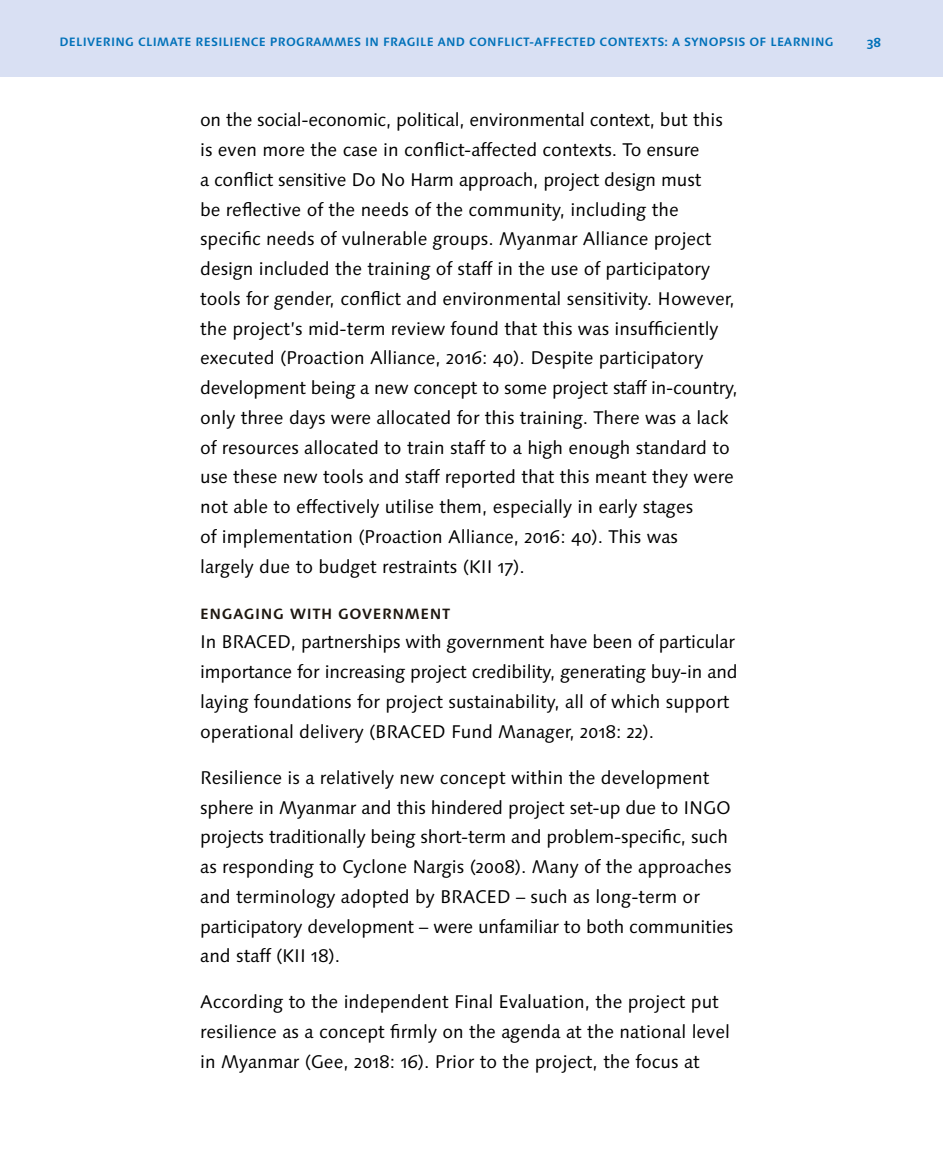
<style>
.page{position:relative;width:943px;height:1176px;background:#fff}
.page>*{position:absolute;margin:0;border:0;box-sizing:border-box;transform-origin:0 0}
.t1{font:18.38px/29.8px "Linotype Syntax Os F";color:#000}
.t2{font:700 14.88px "Linotype Syntax Os F";letter-spacing:.04em;color:#1d160f}
.t3{font:700 13.12px "Linotype Syntax Os F";color:#0071b9}
.t4{font:700 12.08px "Linotype Syntax Os F";letter-spacing:.02em;color:#0071b9}
</style>
<div class="page">
<div style="left:0;top:0;width:943px;height:76px;background:#d9e0f3"></div>
<p class="t4" style="left:60px;top:35px;width:775px">DELIVERING CLIMATE RESILIENCE PROGRAMMES IN FRAGILE AND CONFLICT-AFFECTED CONTEXTS: A SYNOPSIS OF LEARNING</p>
<p class="t3" style="left:866px;top:34px;width:16px">38</p>
<p class="t1" style="left:200px;top:105px;width:539px">on the social-economic, political, environmental context, but this is even more the case in conflict-affected contexts. To ensure<br>a conflict sensitive Do No Harm approach, project design must<br>be reflective of the needs of the community, including the specific needs of vulnerable groups. Myanmar Alliance project design included the training of staff in the use of participatory tools for gender, conflict and environmental sensitivity. However, the project’s mid-term review found that this was insufficiently executed (Proaction Alliance, 2016: 40). Despite participatory development being a new concept to some project staff in-country, only three days were allocated for this training. There was a lack of resources allocated to train staff to a high enough standard to use these new tools and staff reported that this meant they were not able to effectively utilise them, especially in early stages<br>of implementation (Proaction Alliance, 2016: 40). This was<br>largely due to budget restraints (KII 17).</p>
<p class="t2" style="left:200px;top:604px;width:252px">ENGAGING WITH GOVERNMENT</p>
<p class="t1" style="left:200px;top:627px;width:539px">In BRACED, partnerships with government have been of particular importance for increasing project credibility, generating buy-in and laying foundations for project sustainability, all of which support operational delivery (BRACED Fund Manager, 2018: 22).</p>
<p class="t1" style="left:200px;top:763px;width:534px">Resilience is a relatively new concept within the development sphere in Myanmar and this hindered project set-up due to INGO projects traditionally being short-term and problem-specific, such as responding to Cyclone Nargis (2008). Many of the approaches and terminology adopted by BRACED – such as long-term or participatory development – were unfamiliar to both communities and staff (KII 18).</p>
<p class="t1" style="left:200px;top:987px;width:531px">According to the independent Final Evaluation, the project put resilience as a concept firmly on the agenda at the national level in Myanmar (Gee, 2018: 16). Prior to the project, the focus at</p>
</div>
